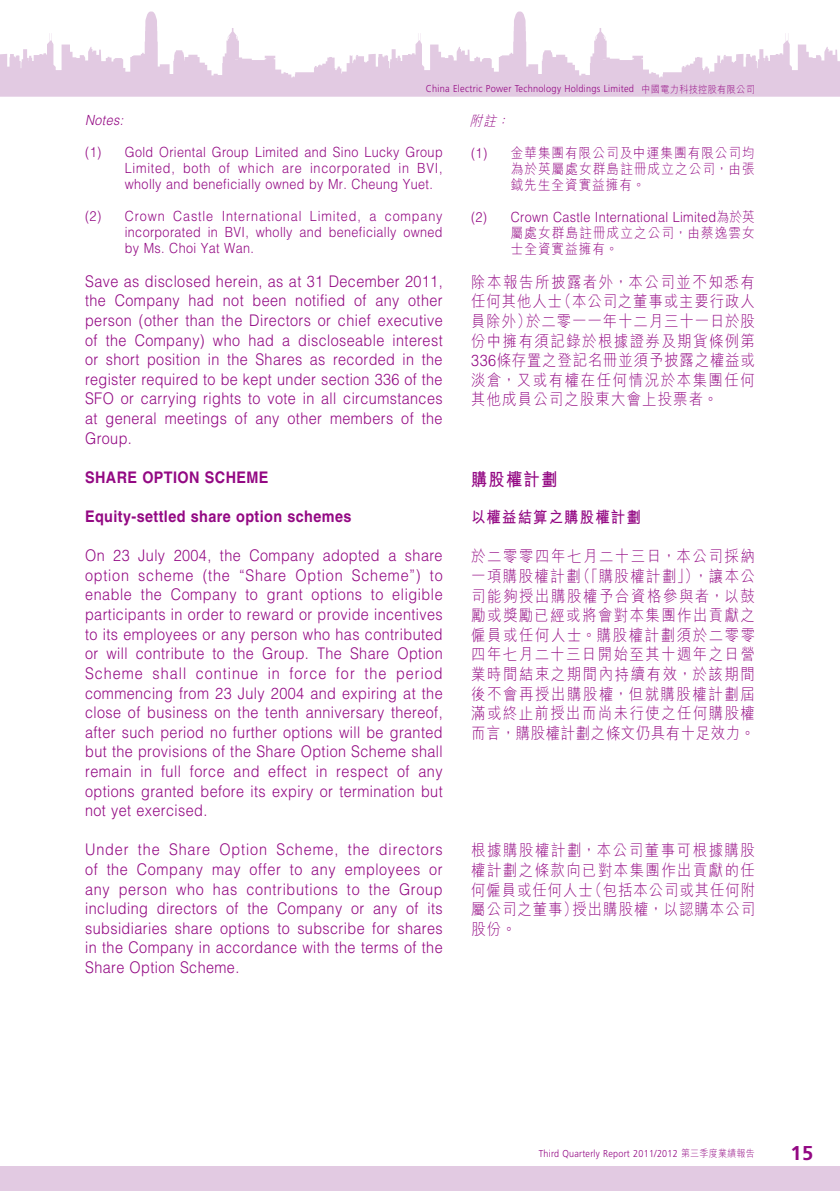
<style>
.page{position:relative;width:840px;height:1191px;background:#fff}
.page>*{position:absolute;margin:0;border:0;box-sizing:border-box;transform-origin:0 0}
.t1{font:700 20px "Frutiger LT Std";color:#930883}
.t2{font:700 18px "M Hei HK";letter-spacing:.08em;color:#930883;scale:.9 1}
.t3{font:300 16px/19.6px "Helvetica LT Std";letter-spacing:.03em;color:#930883;text-align:justify;scale:.9 1}
.t4{font:300 16px/19.6px "M Hei HK";letter-spacing:.08em;color:#930883;text-align:justify;scale:.9 1}
.t5{font:700 16px "Helvetica LT Std";letter-spacing:.03em;color:#930883;scale:.9 1}
.t6{font:700 16px "M Hei HK";letter-spacing:.08em;color:#930883;scale:.9 1}
.t7{font:300 14px/16px "Helvetica LT Std";letter-spacing:.03em;color:#930883;text-align:justify;scale:.9 1}
.t8{font:300 14px/16px "M Hei HK";letter-spacing:.08em;color:#930883;text-align:justify;scale:.9 1}
.t9{font:italic 300 14px "Helvetica LT Std";letter-spacing:.03em;color:#930883;scale:.9 1}
.t10{font:italic 300 14px "M Hei HK";color:#930883;scale:.9 1}
.t11{font:300 10px "Frutiger LT Std";letter-spacing:.03em;color:#930883;scale:.92 1}
.t12{font:300 10px "Frutiger LT Std";letter-spacing:.03em;color:#930883;scale:.9 1}
.s1{font-family:"M Hei HK"}
.s2{font-family:"Helvetica LT Std"}
</style>
<div class="page">
<svg style="left:0;top:11px;width:839px;height:86px"></svg>
<div style="left:0;top:1166px;width:839px;height:25px;background:#e2cae2"></div>
<p class="t11" style="left:425px;top:83px;width:359px">China Electric Power Technology Holdings Limited <span class="s1">中國電力科技控股有限公司</span></p>
<p class="t9" style="left:85px;top:111px;width:44px">Notes:</p>
<p class="t7" style="left:125px;top:144px;width:354px;text-indent:-40px">(1) Gold Oriental Group Limited and Sino Lucky Group Limited, both of which are incorporated in BVI, wholly and beneficially owned by Mr. Cheung Yuet.</p>
<p class="t7" style="left:125px;top:208px;width:354px;text-indent:-40px">(2) Crown Castle International Limited, a company incorporated in BVI, wholly and beneficially owned by Ms. Choi Yat Wan.</p>
<p class="t3" style="left:85px;top:271px;width:398px">Save as disclosed herein, as at 31 December 2011, the Company had not been notified of any other person (other than the Directors or chief executive of the Company) who had a discloseable interest or short position in the Shares as recorded in the register required to be kept under section 336 of the SFO or carrying rights to vote in all circumstances at general meetings of any other members of the Group.</p>
<p class="t5" style="left:85px;top:467px;width:205px">SHARE OPTION SCHEME</p>
<p class="t5" style="left:85px;top:506px;width:297px">Equity-settled share option schemes</p>
<p class="t3" style="left:85px;top:545px;width:398px">On 23 July 2004, the Company adopted a share option scheme (the “Share Option Scheme”) to enable the Company to grant options to eligible participants in order to reward or provide incentives to its employees or any person who has contributed or will contribute to the Group. The Share Option Scheme shall continue in force for the period commencing from 23 July 2004 and expiring at the close of business on the tenth anniversary thereof, after such period no further options will be granted but the provisions of the Share Option Scheme shall remain in full force and effect in respect of any options granted before its expiry or termination but not yet exercised.</p>
<p class="t3" style="left:85px;top:839px;width:398px">Under the Share Option Scheme, the directors of the Company may offer to any employees or any person who has contributions to the Group including directors of the Company or any of its subsidiaries share options to subscribe for shares in the Company in accordance with the terms of the Share Option Scheme.</p>
<p class="t10" style="left:469px;top:111px;width:51px">附註：</p>
<p class="t8" style="left:510px;top:144px;width:272px;text-indent:-40px"><span class="s2">(1)</span> 金華集團有限公司及中運集團有限公司均為於英屬處女群島註冊成立之公司，由張鉞先生全資實益擁有。</p>
<p class="t7" style="left:470px;top:209px;width:317px">(2) Crown Castle International Limited<span class="s1">為於英</span></p>
<p class="t8" style="left:510px;top:224px;width:272px">屬處女群島註冊成立之公司，由蔡逸雲女士全資實益擁有。</p>
<p class="t4" style="left:471px;top:271px;width:317px">除本報告所披露者外，本公司並不知悉有任何其他人士（本公司之董事或主要行政人員除外）於二零一一年十二月三十一日於股份中擁有須記錄於根據證券及期貨條例第<span class="s2">336</span>條存置之登記名冊並須予披露之權益或淡倉，又或有權在任何情況於本集團任何其他成員公司之股東大會上投票者。</p>
<p class="t2" style="left:471px;top:466px;width:97px">購股權計劃</p>
<p class="t6" style="left:471px;top:505px;width:190px">以權益結算之購股權計劃</p>
<p class="t4" style="left:471px;top:546px;width:317px">於二零零四年七月二十三日，本公司採納一項購股權計劃（「購股權計劃」），讓本公司能夠授出購股權予合資格參與者，以鼓勵或獎勵已經或將會對本集團作出貢獻之僱員或任何人士。購股權計劃須於二零零四年七月二十三日開始至其十週年之日營業時間結束之期間內持續有效，於該期間後不會再授出購股權，但就購股權計劃屆滿或終止前授出而尚未行使之任何購股權而言，購股權計劃之條文仍具有十足效力。</p>
<p class="t4" style="left:471px;top:840px;width:317px">根據購股權計劃，本公司董事可根據購股權計劃之條款向已對本集團作出貢獻的任何僱員或任何人士（包括本公司或其任何附屬公司之董事）授出購股權，以認購本公司股份。</p>
<p class="t12" style="left:538px;top:1147px;width:241px">Third Quarterly Report 2011/2012 <span class="s1">第三季度業績報告</span></p>
<p class="t1" style="left:789px;top:1141px;width:24px">15</p>
</div>
